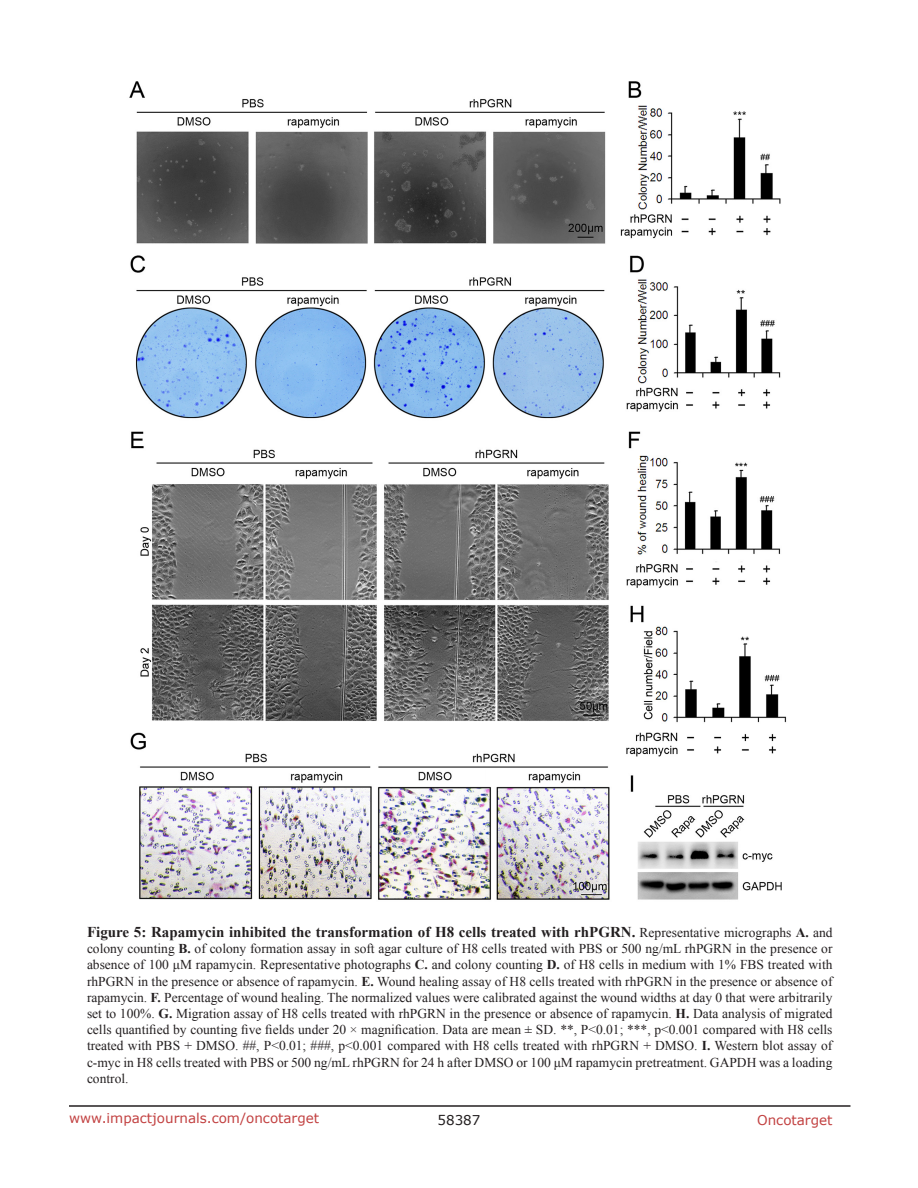
<style>
.page{position:relative;width:918px;height:1188px;background:#fff}
.page>*{position:absolute;margin:0;border:0;box-sizing:border-box;transform-origin:0 0}
.figuretext{font:700 15px "Times New Roman";color:#231f20}
.figuretext-2{font:13.5px/16.2px "Times New Roman";color:#231f20;text-align:justify}
.t1{font:13.5px "Verdana";color:#c24141}
.t2{font:13.5px "Verdana";color:#231f20}
.s1{font-weight:400;font-size:13.5px}
.s2{font-size:13.5px}
.s3{font-weight:700}
</style>
<div class="page">
<hr style="left:69px;top:1105px;width:781px;height:2px;background:#231f20">
<img style="left:129px;top:81px;width:658px;height:819px">
<p class="figuretext" style="left:87px;top:922px;width:747px">Figure 5: Rapamycin inhibited the transformation of H8 cells treated with rhPGRN. <span class="s1">Representative micrographs</span> <span class="s2">A.</span> <span class="s1">and</span></p>
<p class="figuretext-2" style="left:87px;top:940px;width:747px">colony counting <span class="s3">B.</span> of colony formation assay in soft agar culture of H8 cells treated with PBS or 500 ng/mL rhPGRN in the presence or absence of 100 μM rapamycin. Representative photographs <span class="s3">C.</span> and colony counting <span class="s3">D.</span> of H8 cells in medium with 1% FBS treated with rhPGRN in the presence or absence of rapamycin. <span class="s3">E.</span> Wound healing assay of H8 cells treated with rhPGRN in the presence or absence of rapamycin. <span class="s3">F.</span> Percentage of wound healing. The normalized values were calibrated against the wound widths at day 0 that were arbitrarily set to 100%. <span class="s3">G.</span> Migration assay of H8 cells treated with rhPGRN in the presence or absence of rapamycin. <span class="s3">H.</span> Data analysis of migrated cells quantified by counting five fields under 20 × magnification. Data are mean ± SD. **, P&lt;0.01; ***, p&lt;0.001 compared with H8 cells treated with PBS + DMSO. ##, P&lt;0.01; ###, p&lt;0.001 compared with H8 cells treated with rhPGRN + DMSO. <span class="s3">I.</span> Western blot assay of c-myc in H8 cells treated with PBS or 500 ng/mL rhPGRN for 24 h after DMSO or 100 μM rapamycin pretreatment. GAPDH was a loading control.</p>
<p class="t1" style="left:69px;top:1109px;width:252px">www.impactjournals.com/oncotarget</p>
<p class="t2" style="left:438px;top:1111px;width:44px">58387</p>
<p class="t1" style="left:757px;top:1111px;width:77px">Oncotarget</p>
</div>
